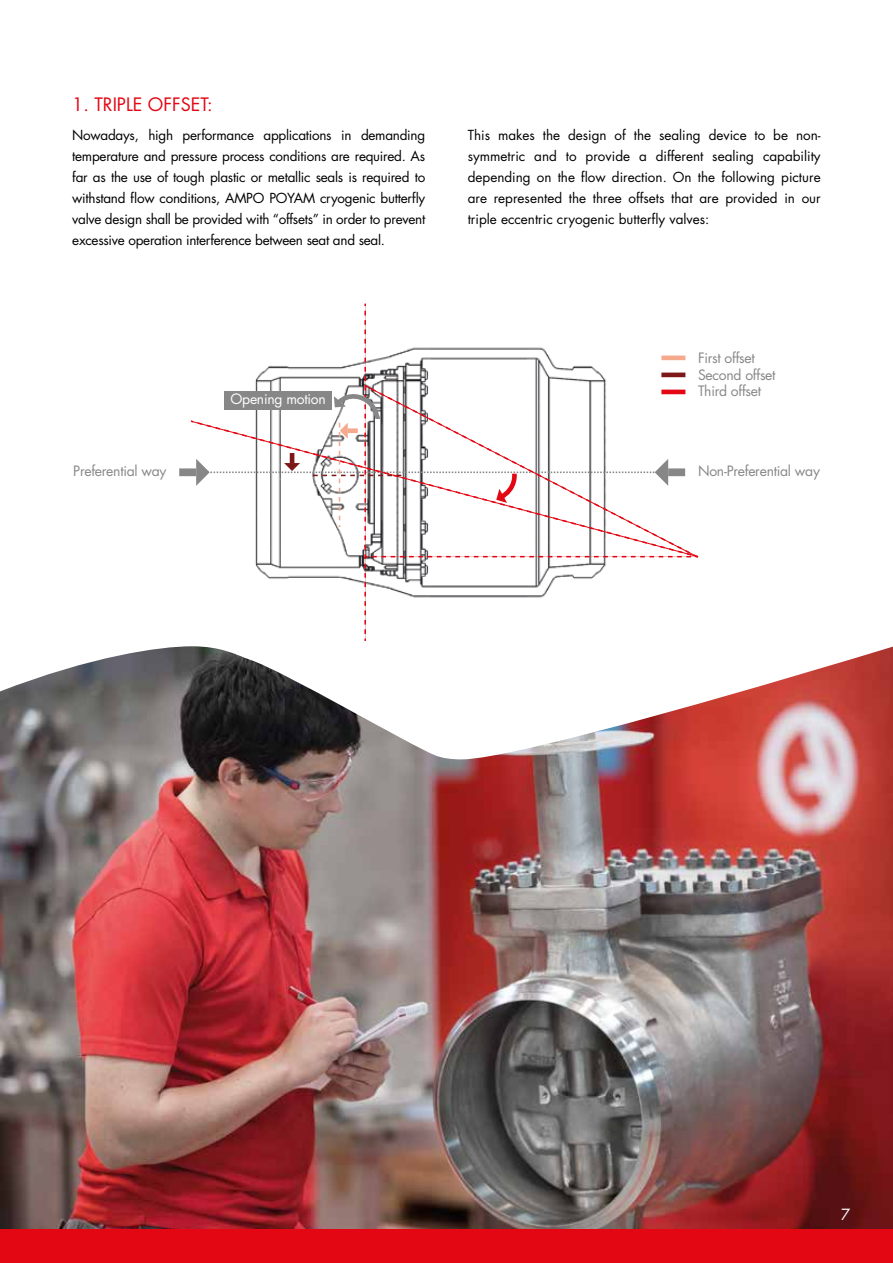
<style>
.page{position:relative;width:893px;height:1263px;background:#fff}
.page>*{position:absolute;margin:0;border:0;box-sizing:border-box;transform-origin:0 0}
.t1{font:18px "Futura Std";color:#e30613}
.t2{font:15px "Futura Std";color:#fff}
.t3{font:13.95px/16.6px "Futura Std";letter-spacing:-.02em;color:#878787}
.t4{font:13.95px "Futura Std";letter-spacing:-.02em;color:#fff}
.t5{font:13.5px/21px "Futura Std";color:#000;text-align:justify}
</style>
<div class="page">
<div style="left:179px;top:468px;width:17px;height:8px;background:#878787"></div>
<svg style="left:189px;top:304px;width:510px;height:337px"></svg>
<div style="left:224px;top:391px;width:107px;height:19px;background:#878787"></div>
<hr style="left:661px;top:356px;width:24px;height:4px;background:#f5a98d">
<hr style="left:661px;top:373px;width:24px;height:4px;background:#7c1918">
<hr style="left:661px;top:390px;width:24px;height:4px;background:#e30613">
<img style="left:0;top:646px;width:893px;height:584px">
<div style="left:0;top:1230px;width:893px;height:33px;background:#e30613"></div>
<h1 class="t1" style="left:72px;top:92px;width:142px">1. TRIPLE OFFSET:</h1>
<p class="t5" style="left:72px;top:125px;width:354px">Nowadays, high performance applications in demanding temperature and pressure process conditions are required. As far as the use of tough plastic or metallic seals is required to withstand flow conditions, AMPO POYAM cryogenic butterfly valve design shall be provided with “offsets” in order to prevent excessive operation interference between seat and seal.</p>
<p class="t5" style="left:468px;top:125px;width:354px">This makes the design of the sealing device to be non&shy;symmetric and to provide a different sealing capability depending on the flow direction. On the following picture are represented the three offsets that are provided in our triple eccentric cryogenic butterfly valves:</p>
<p class="t4" style="left:230px;top:390px;width:97px">Opening motion</p>
<p class="t3" style="left:698px;top:350px;width:79px">First offset<br>Second offset<br>Third offset</p>
<p class="t3" style="left:73px;top:463px;width:95px">Preferential way</p>
<p class="t3" style="left:698px;top:463px;width:123px">Non-Preferential way</p>
<p class="t2" style="left:841px;top:1205px;width:11px">7</p>
</div>
